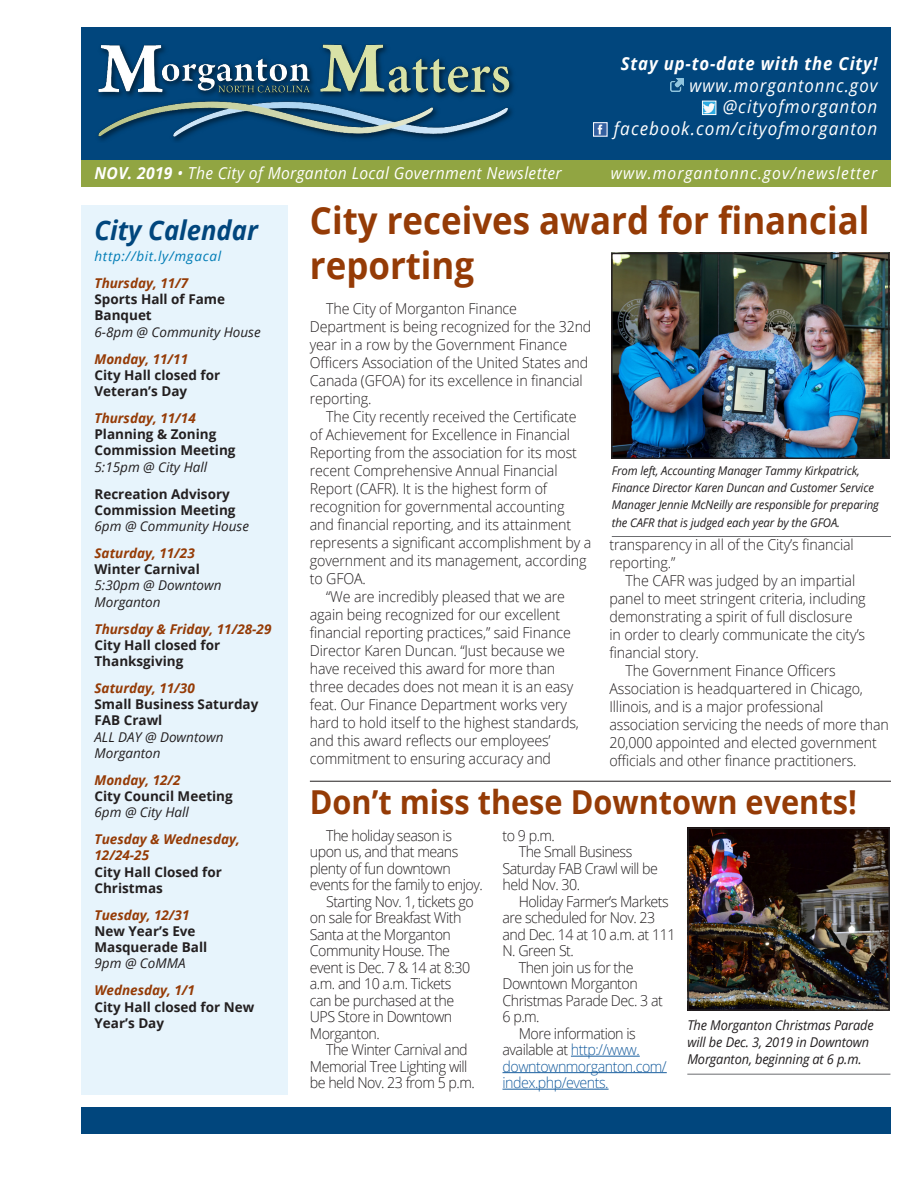
<style>
.page{position:relative;width:918px;height:1188px;background:#fff}
.page>*{position:absolute;margin:0;border:0;box-sizing:border-box;transform-origin:0 0}
.headline{font:700 37.5px/45px "Open Sans";color:#953b06;scale:.93 1}
.headline-2{font:700 33px "Open Sans";color:#953b06;scale:.93 1}
.t1{font:italic 700 27px "Open Sans";color:#01467d;scale:.95 1}
.t2{font:italic 18px "Open Sans";letter-spacing:.06em;color:#fff;scale:.95 1}
.t3{font:italic 700 18px "Open Sans";letter-spacing:.05em;color:#fff;scale:.93 1}
.t4{font:italic 18px "Open Sans";letter-spacing:.06em;color:#fff;scale:.93 1}
.t5{font:italic 16.5px "Open Sans";letter-spacing:.02em;color:#fff;scale:.95 1}
.t6{font:italic 16.5px "Open Sans";letter-spacing:.07em;color:#fff;scale:.95 1}
.body_copy{font:300 15px/18px "Open Sans";letter-spacing:-.01em;color:#231f20;scale:.95 1}
.body_copy-2{font:300 15px/16.5px "Open Sans";letter-spacing:-.035em;color:#231f20;scale:.95 1}
.body_copy-3{font:300 15px/16.5px "Open Sans";letter-spacing:-.035em;color:#175d9e;scale:.95 1}
.calendar{font:700 13.5px/16.2px "Open Sans";color:#231f20}
.calendar-2{font:italic 13.5px/17.2px "Open Sans";letter-spacing:-.01em;color:#231f20;scale:.95 1}
.calendar-3{font:italic 13.5px/16.2px "Open Sans";letter-spacing:-.01em;color:#231f20}
.calendar-4{font:italic 700 13.5px/16.2px "Open Sans";color:#953b06}
.calendar-5{font:italic 13.5px "Open Sans";letter-spacing:.05em;color:#007cb6}
.t7{font:italic 12px/17.2px "Open Sans";letter-spacing:-.01em;color:#231f20;scale:.95 1}
.s1{font-weight:700}
.s2{font-style:italic;color:#953b06}
.s3{font-weight:400;font-style:italic}
.s4{font-weight:700;color:#953b06}
.s5{font-weight:700;font-style:normal}
.s6{font-style:normal;color:#231f20}
.s7{color:#231f20}
</style>
<div class="page">
<div style="left:81px;top:27px;width:810px;height:135px;background:#01467d"></div>
<svg style="left:670px;top:79px;width:13px;height:13px"></svg>
<img style="left:704px;top:103px;width:10px;height:10px">
<div style="left:702px;top:101px;width:14px;height:14px;border:1px solid #fff"></div>
<svg style="left:595px;top:124px;width:10px;height:11px"></svg>
<div style="left:593px;top:122px;width:14px;height:15px;border:1px solid #fff"></div>
<img style="left:98px;top:45px;width:416px;height:96px">
<div style="left:81px;top:1107px;width:810px;height:27px;background:#01467d"></div>
<div style="left:81px;top:160px;width:810px;height:27px;background:#91a542"></div>
<div style="left:81px;top:206px;width:207px;height:889px;background:#e7f4fc"></div>
<hr style="left:612px;top:536px;width:279px;height:1px;background:#6c6d70">
<img style="left:614px;top:256px;width:273px;height:200px">
<div style="left:611px;top:253px;width:279px;height:206px;border:2px solid #231f20"></div>
<hr style="left:310px;top:781px;width:581px;height:1px;background:#231f20">
<hr style="left:571px;top:1056px;width:69px;height:1px;background:#175d9e">
<hr style="left:503px;top:1072px;width:164px;height:1px;background:#175d9e">
<hr style="left:503px;top:1089px;width:106px;height:1px;background:#175d9e">
<hr style="left:687px;top:1074px;width:203px;height:1px;background:#6c6d70">
<img style="left:690px;top:830px;width:197px;height:178px">
<div style="left:687px;top:827px;width:203px;height:184px;border:2px solid #231f20"></div>
<p class="t3" style="left:621px;top:51px;width:277px">Stay up-to-date with the City!</p>
<p class="t4" style="left:690px;top:73px;width:203px">www.morgantonnc.gov</p>
<p class="t2" style="left:723px;top:95px;width:164px">@cityofmorganton</p>
<p class="t2" style="left:614px;top:116px;width:279px">facebook.com/cityofmorganton</p>
<p class="t5" style="left:94px;top:162px;width:493px"><span class="s1">NOV. 2019</span> • The City of Morganton Local Government Newsletter</p>
<p class="t6" style="left:611px;top:162px;width:282px">www.morgantonnc.gov/newsletter</p>
<p class="t1" style="left:94px;top:211px;width:174px">City Calendar</p>
<p class="calendar-5" style="left:94px;top:247px;width:128px">http://bit.ly/mgacal</p>
<p class="calendar" style="left:94px;top:275px;width:168px"><span class="s2">Thursday, 11/7<br></span>Sports Hall of Fame<br>Banquet<br><span class="s3">6-8pm @ Community House</span></p>
<p class="calendar" style="left:94px;top:350px;width:127px"><span class="s2">Monday, 11/11<br></span>City Hall closed for<br>Veteran’s Day</p>
<p class="calendar" style="left:94px;top:410px;width:143px"><span class="s2">Thursday, 11/14<br></span>Planning &amp; Zoning<br>Commission Meeting<br><span class="s3">5:15pm @ City Hall</span></p>
<p class="calendar" style="left:94px;top:485px;width:143px">Recreation Advisory<br>Commission Meeting</p>
<p class="calendar-3" style="left:94px;top:518px;width:156px">6pm @ Community House</p>
<p class="calendar-3" style="left:94px;top:545px;width:129px"><span class="s4">Saturday, 11/23<br></span><span class="s5">Winter Carnival<br></span>5:30pm @ Downtown<br>Morganton</p>
<p class="calendar" style="left:94px;top:620px;width:178px"><span class="s2">Thursday &amp; Friday, 11/28-29<br></span>City Hall closed for<br>Thanksgiving</p>
<p class="calendar" style="left:94px;top:680px;width:165px"><span class="s2">Saturday, 11/30<br></span>Small Business Saturday<br>FAB Crawl<br><span class="s3">ALL DAY @ Downtown<br>Morganton</span></p>
<p class="calendar" style="left:94px;top:771px;width:140px"><span class="s2">Monday, 12/2<br></span>City Council Meeting<br><span class="s3">6pm @ City Hall</span></p>
<p class="calendar-4" style="left:94px;top:831px;width:147px">Tuesday &amp; Wednesday,<br>12/24-25<br><span class="s6">City Hall Closed for<br>Christmas</span></p>
<p class="calendar" style="left:94px;top:906px;width:114px"><span class="s2">Tuesday, 12/31<br></span>New Year’s Eve<br>Masquerade Ball<br><span class="s3">9pm @ CoMMA</span></p>
<p class="calendar" style="left:94px;top:982px;width:161px"><span class="s2">Wednesday, 1/1<br></span>City Hall closed for New<br>Year’s Day</p>
<p class="headline" style="left:310px;top:197px;width:603px">City receives award for financial reporting</p>
<p class="body_copy" style="left:310px;top:299px;width:298px;text-indent:16px">The City of Morganton Finance Department is being recognized for the 32nd year in a row by the Government Finance Officers Association of the United States and Canada (GFOA) for its excellence in financial reporting.</p>
<p class="body_copy" style="left:310px;top:407px;width:298px;text-indent:16px">The City recently received the Certificate of Achievement for Excellence in Financial Reporting from the association for its most recent Comprehensive Annual Financial Report (CAFR). It is the highest form of recognition for governmental accounting and financial reporting, and its attainment represents a significant accomplishment by a government and its management, according to GFOA.</p>
<p class="body_copy" style="left:310px;top:587px;width:285px;text-indent:16px">“We are incredibly pleased that we are again being recognized for our excellent financial reporting practices,” said Finance Director Karen Duncan. “Just because we have received this award for more than three decades does not mean it is an easy feat. Our Finance Department works very hard to hold itself to the highest standards, and this award reflects our employees’ commitment to ensuring accuracy and</p>
<p class="t7" style="left:612px;top:462px;width:283px">From left, Accounting Manager Tammy Kirkpatrick, Finance Director Karen Duncan and Customer Service Manager Jennie McNeilly are responsible for preparing the CAFR that is judged each year by the GFOA.</p>
<p class="body_copy" style="left:609px;top:535px;width:259px">transparency in all of the City’s financial reporting.”</p>
<p class="body_copy" style="left:609px;top:571px;width:271px;text-indent:16px">The CAFR was judged by an impartial panel to meet stringent criteria, including demonstrating a spirit of full disclosure in order to clearly communicate the city’s financial story.</p>
<p class="body_copy" style="left:609px;top:661px;width:296px;text-indent:16px">The Government Finance Officers Association is headquartered in Chicago, Illinois, and is a major professional association servicing the needs of more than 20,000 appointed and elected government officials and other finance practitioners.</p>
<p class="headline-2" style="left:310px;top:779px;width:590px">Don’t miss these Downtown events!</p>
<p class="body_copy-2" style="left:310px;top:826px;width:184px;text-indent:16px">The holiday season is upon us, and that means plenty of fun downtown events for the family to enjoy.</p>
<p class="body_copy-2" style="left:310px;top:892px;width:174px;text-indent:16px">Starting Nov. 1, tickets go on sale for Breakfast With<br>Santa at the Morganton<br>Community House. The event is Dec. 7 &amp; 14 at 8:30 a.m. and 10 a.m. Tickets can be purchased at the<br>UPS Store in Downtown<br>Morganton.</p>
<p class="body_copy-2" style="left:310px;top:1041px;width:175px;text-align:center">The Winter Carnival and<br>Memorial Tree Lighting will be held Nov. 23 from 5 p.m.</p>
<p class="body_copy" style="left:503px;top:826px;width:57px">to 9 p.m.</p>
<p class="body_copy-2" style="left:503px;top:843px;width:165px;text-indent:16px">The Small Business<br>Saturday FAB Crawl will be held Nov. 30.</p>
<p class="body_copy-2" style="left:503px;top:892px;width:184px;text-indent:16px">Holiday Farmer’s Markets are scheduled for Nov. 23 and Dec. 14 at 10 a.m. at 111<br>N. Green St.</p>
<p class="body_copy-2" style="left:503px;top:958px;width:170px;text-indent:16px">Then join us for the<br>Downtown Morganton<br>Christmas Parade Dec. 3 at<br>6 p.m.</p>
<p class="body_copy-3" style="left:503px;top:1024px;width:174px;text-indent:16px"><span class="s7">More information is available at</span> http://www. downtownmorganton.com/ index.php/events.</p>
<p class="calendar-2" style="left:687px;top:1016px;width:198px">The Morganton Christmas Parade will be Dec. 3, 2019 in Downtown<br>Morganton, beginning at 6 p.m.</p>
</div>
